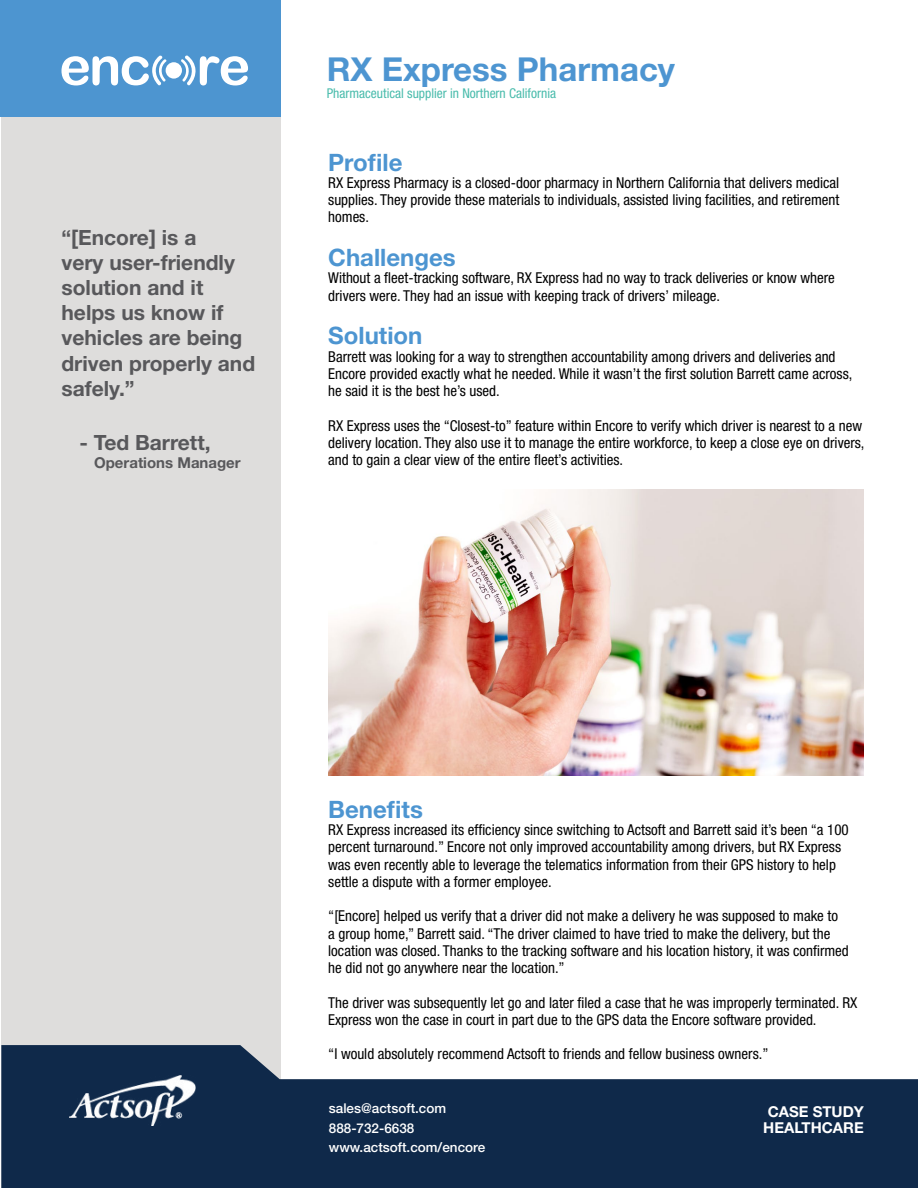
<style>
.page{position:relative;width:918px;height:1188px;background:#fff}
.page>*{position:absolute;margin:0;border:0;box-sizing:border-box;transform-origin:0 0}
.t1{font:700 33px "Helvetica Neue";color:#4d95d1}
.t2{font:700 24px "Helvetica Neue";color:#4d95d1}
.t3{font:700 21px/25.2px "Helvetica Neue";color:#58585b}
.t4{font:condensed 15px/17.2px "Helvetica Neue";color:#000101}
.t5{font:700 15px/16.5px "Helvetica Neue";color:#fff}
.t6{font:700 15px "Helvetica Neue";color:#58585b}
.t7{font:500 13.5px/19.5px "Helvetica Neue";color:#fff}
.t8{font:condensed 13.5px "Helvetica Neue";color:#4abcac}
</style>
<div class="page">
<div style="left:1px;top:0;width:280px;height:1188px;background:#dedddc"></div>
<svg style="left:1px;top:1045px;width:917px;height:143px;fill:#0f294a"></svg>
<div style="left:0;top:0;width:281px;height:117px;background:#4d95d0"></div>
<svg style="left:62px;top:55px;width:105px;height:31px"></svg>
<svg style="left:180px;top:55px;width:68px;height:31px"></svg>
<div style="left:166px;top:62px;width:16px;height:17px;background:#fff;border-radius:50%"></div>
<img style="left:328px;top:489px;width:536px;height:286px">
<img style="left:70px;top:1076px;width:126px;height:49px">
<h3 class="t3" style="left:62px;top:224px;width:195px">“[Encore] is a<br>very user-friendly solution and it helps us know if vehicles are being driven properly and safely.”</h3>
<h3 class="t3" style="left:79px;top:429px;width:133px">- Ted Barrett,</h3>
<p class="t6" style="left:94px;top:453px;width:148px">Operations Manager</p>
<h1 class="t1" style="left:327px;top:49px;width:350px">RX Express Pharmacy</h1>
<p class="t8" style="left:327px;top:85px;width:231px">Pharmaceutical supplier in Northern California</p>
<h2 class="t2" style="left:328px;top:147px;width:76px">Profile</h2>
<p class="t4" style="left:328px;top:174px;width:513px;text-align:justify">RX Express Pharmacy is a closed-door pharmacy in Northern California that delivers medical supplies. They provide these materials to individuals, assisted living facilities, and retirement homes.</p>
<h2 class="t2" style="left:328px;top:243px;width:129px">Challenges</h2>
<p class="t4" style="left:328px;top:269px;width:508px">Without a fleet-tracking software, RX Express had no way to track deliveries or know where drivers were. They had an issue with keeping track of drivers’ mileage.</p>
<h2 class="t2" style="left:328px;top:321px;width:96px">Solution</h2>
<p class="t4" style="left:328px;top:348px;width:526px">Barrett was looking for a way to strengthen accountability among drivers and deliveries and<br>Encore provided exactly what he needed. While it wasn’t the first solution Barrett came across, he said it is the best he’s used.</p>
<p class="t4" style="left:328px;top:417px;width:538px">RX Express uses the “Closest-to” feature within Encore to verify which driver is nearest to a new delivery location. They also use it to manage the entire workforce, to keep a close eye on drivers, and to gain a clear view of the entire fleet’s activities.</p>
<h2 class="t2" style="left:328px;top:795px;width:96px">Benefits</h2>
<p class="t4" style="left:328px;top:821px;width:522px">RX Express increased its efficiency since switching to Actsoft and Barrett said it’s been “a 100 percent turnaround.” Encore not only improved accountability among drivers, but RX Express was even recently able to leverage the telematics information from their GPS history to help settle a dispute with a former employee.</p>
<p class="t4" style="left:328px;top:907px;width:522px">“[Encore] helped us verify that a driver did not make a delivery he was supposed to make to<br>a group home,” Barrett said. “The driver claimed to have tried to make the delivery, but the location was closed. Thanks to the tracking software and his location history, it was confirmed he did not go anywhere near the location.”</p>
<p class="t4" style="left:328px;top:994px;width:531px">The driver was subsequently let go and later filed a case that he was improperly terminated. RX<br>Express won the case in court in part due to the GPS data the Encore software provided.</p>
<p class="t4" style="left:328px;top:1045px;width:442px">“I would absolutely recommend Actsoft to friends and fellow business owners.”</p>
<p class="t7" style="left:329px;top:1099px;width:158px">sales@actsoft.com<br>888-732-6638 www.actsoft.com/encore</p>
<p class="t5" style="left:763px;top:1103px;width:102px">CASE STUDY<br>HEALTHCARE</p>
</div>
